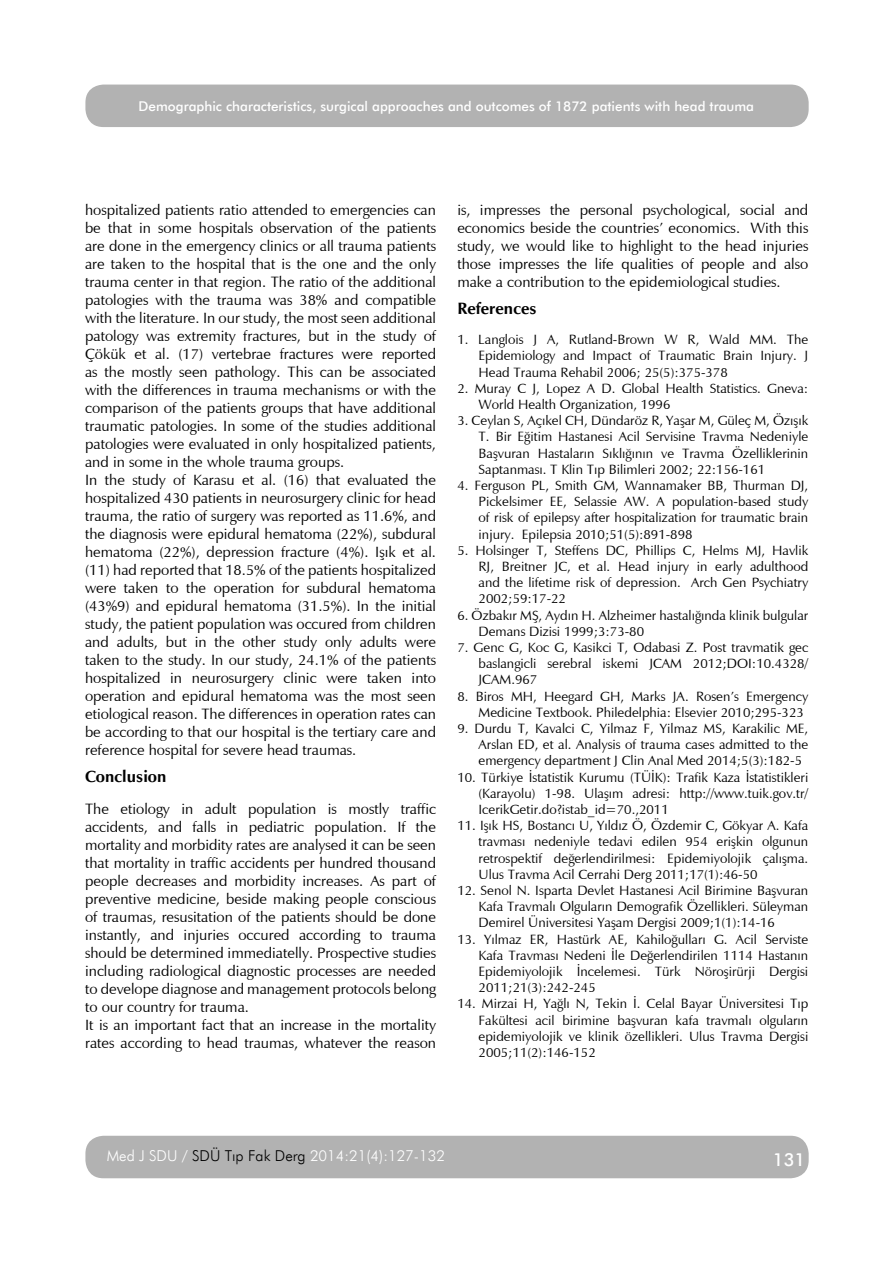
<style>
.page{position:relative;width:893px;height:1263px;background:#fff}
.page>*{position:absolute;margin:0;border:0;box-sizing:border-box;transform-origin:0 0}
.t1{font:500 18px "Futura BT";color:#fff}
.t2{font:700 16.5px "Zapf Humanist 601 BT";color:#000}
.t3{font:15px/18px "Zapf Humanist 601 BT";color:#000}
.t4{font:300 15px "Futura BT";color:#fff}
.t5{font:13.5px/16.2px "Zapf Humanist 601 BT";color:#000;text-align:justify}
.t6{font:500 13.5px "Futura BT";color:#fff}
.s1{color:#000}
</style>
<div class="page">
<div style="left:85px;top:85px;width:723px;height:42px;background:#b2b2b2;border-radius:18px"></div>
<div style="left:85px;top:1136px;width:723px;height:42px;background:#b2b2b2;border-radius:18px"></div>
<p class="t6" style="left:139px;top:98px;width:617px">Demographic characteristics, surgical approaches and outcomes of 1872 patients with head trauma</p>
<p class="t3" style="left:85px;top:201px;width:352px">hospitalized patients ratio attended to emergencies can be that in some hospitals observation of the patients are done in the emergency clinics or all trauma patients are taken to the hospital that is the one and the only trauma center in that region. The ratio of the additional patologies with the trauma was 38% and compatible with the literature. In our study, the most seen additional patology was extremity fractures, but in the study of Çökük et al. (17) vertebrae fractures were reported as the mostly seen pathology. This can be associated with the differences in trauma mechanisms or with the comparison of the patients groups that have additional traumatic patologies. In some of the studies additional patologies were evaluated in only hospitalized patients, and in some in the whole trauma groups.<br>In the study of Karasu et al. (16) that evaluated the hospitalized 430 patients in neurosurgery clinic for head trauma, the ratio of surgery was reported as 11.6%, and the diagnosis were epidural hematoma (22%), subdural hematoma (22%), depression fracture (4%). Işık et al. (11) had reported that 18.5% of the patients hospitalized were taken to the operation for subdural hematoma (43%9) and epidural hematoma (31.5%). In the initial study, the patient population was occured from children and adults, but in the other study only adults were taken to the study. In our study, 24.1% of the patients hospitalized in neurosurgery clinic were taken into operation and epidural hematoma was the most seen etiological reason. The differences in operation rates can be according to that our hospital is the tertiary care and reference hospital for severe head traumas.</p>
<p class="t2" style="left:85px;top:767px;width:83px">Conclusion</p>
<p class="t3" style="left:85px;top:800px;width:352px">The etiology in adult population is mostly traffic accidents, and falls in pediatric population. If the mortality and morbidity rates are analysed it can be seen that mortality in traffic accidents per hundred thousand people decreases and morbidity increases. As part of preventive medicine, beside making people conscious of traumas, resusitation of the patients should be done instantly, and injuries occured according to trauma should be determined immediatelly. Prospective studies including radiological diagnostic processes are needed to develope diagnose and management protocols belong to our country for trauma.<br>It is an important fact that an increase in the mortality rates according to head traumas, whatever the reason</p>
<p class="t3" style="left:457px;top:201px;width:352px;text-align:justify">is, impresses the personal psychological, social and economics beside the countries’ economics. With this study, we would like to highlight to the head injuries those impresses the life qualities of people and also make a contribution to the epidemiological studies.</p>
<p class="t2" style="left:457px;top:299px;width:81px">References</p>
<p class="t5" style="left:478px;top:331px;width:331px;text-indent:-21px">1. Langlois J A, Rutland-Brown W R, Wald MM. The Epidemiology and Impact of Traumatic Brain Injury. J Head Trauma Rehabil 2006; 25(5):375-378</p>
<p class="t5" style="left:478px;top:380px;width:331px;text-indent:-21px">2. Muray C J, Lopez A D. Global Health Statistics. Gneva:<br>World Health Organization, 1996</p>
<p class="t5" style="left:478px;top:412px;width:331px;text-indent:-21px">3. Ceylan S, Açıkel CH, Dündaröz R, Yaşar M, Güleç M, Özışık T. Bir Eğitim Hastanesi Acil Servisine Travma Nedeniyle Başvuran Hastaların Sıklığının ve Travma Özelliklerinin Saptanması. T Klin Tıp Bilimleri 2002; 22:156-161</p>
<p class="t5" style="left:478px;top:477px;width:331px;text-indent:-21px">4. Ferguson PL, Smith GM, Wannamaker BB, Thurman DJ, Pickelsimer EE, Selassie AW. A population-based study of risk of epilepsy after hospitalization for traumatic brain injury. Epilepsia 2010;51(5):891-898</p>
<p class="t5" style="left:478px;top:542px;width:331px;text-indent:-21px">5. Holsinger T, Steffens DC, Phillips C, Helms MJ, Havlik RJ, Breitner JC, et al. Head injury in early adulthood and the lifetime risk of depression. Arch Gen Psychiatry 2002;59:17-22</p>
<p class="t5" style="left:478px;top:607px;width:331px;text-indent:-21px">6. Özbakır MŞ, Aydın H. Alzheimer hastalığında klinik bulgular<br>Demans Dizisi 1999;3:73-80</p>
<p class="t5" style="left:478px;top:639px;width:331px;text-indent:-21px">7. Genc G, Koc G, Kasikci T, Odabasi Z. Post travmatik gec baslangicli serebral iskemi JCAM 2012;DOI:10.4328/ JCAM.967</p>
<p class="t5" style="left:478px;top:688px;width:331px;text-indent:-21px">8. Biros MH, Heegard GH, Marks JA. Rosen’s Emergency<br>Medicine Textbook. Philedelphia: Elsevier 2010;295-323</p>
<p class="t5" style="left:478px;top:720px;width:331px;text-indent:-21px">9. Durdu T, Kavalci C, Yilmaz F, Yilmaz MS, Karakilic ME, Arslan ED, et al. Analysis of trauma cases admitted to the emergency department J Clin Anal Med 2014;5(3):182-5</p>
<p class="t5" style="left:478px;top:769px;width:331px;text-indent:-21px">10. Türkiye İstatistik Kurumu (TÜİK): Trafik Kaza İstatistikleri (Karayolu) 1-98. Ulaşım adresi: http://www.tuik.gov.tr/ IcerikGetir.do?istab_id=70.,2011</p>
<p class="t5" style="left:478px;top:817px;width:331px;text-indent:-21px">11. Işık HS, Bostancı U, Yıldız Ö, Özdemir C, Gökyar A. Kafa travması nedeniyle tedavi edilen 954 erişkin olgunun retrospektif değerlendirilmesi: Epidemiyolojik çalışma.<br>Ulus Travma Acil Cerrahi Derg 2011;17(1):46-50</p>
<p class="t5" style="left:478px;top:882px;width:331px;text-indent:-21px">12. Senol N. Isparta Devlet Hastanesi Acil Birimine Başvuran Kafa Travmalı Olguların Demografik Özellikleri. Süleyman Demirel Üniversitesi Yaşam Dergisi 2009;1(1):14-16</p>
<p class="t5" style="left:478px;top:931px;width:331px;text-indent:-21px">13. Yılmaz ER, Hastürk AE, Kahiloğulları G. Acil Serviste Kafa Travması Nedeni İle Değerlendirilen 1114 Hastanın Epidemiyolojik İncelemesi. Türk Nöroşirürji Dergisi 2011;21(3):242-245</p>
<p class="t5" style="left:478px;top:996px;width:331px;text-indent:-21px">14. Mirzai H, Yağlı N, Tekin İ. Celal Bayar Üniversitesi Tıp Fakültesi acil birimine başvuran kafa travmalı olguların epidemiyolojik ve klinik özellikleri. Ulus Travma Dergisi 2005;11(2):146-152</p>
<p class="t4" style="left:107px;top:1146px;width:340px">Med J SDU / <span class="s1">SDÜ Tıp Fak Derg</span> 2014:21(4):127-132</p>
<p class="t1" style="left:772px;top:1148px;width:34px">131</p>
</div>
